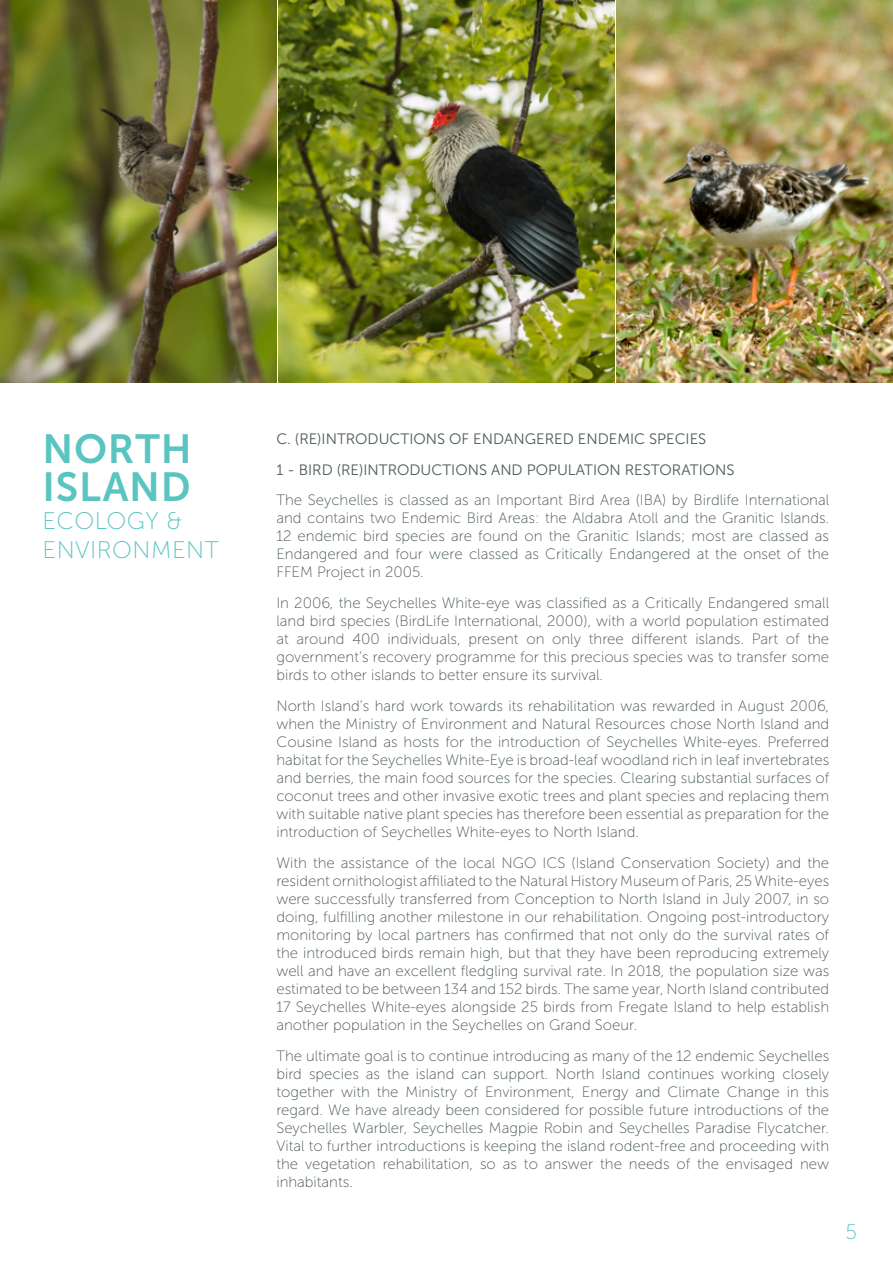
<style>
.page{position:relative;width:893px;height:1263px;background:#fff}
.page>*{position:absolute;margin:0;border:0;box-sizing:border-box;transform-origin:0 0}
.t1{font:40.5px/37.5px "Museo Sans 700";letter-spacing:.02em;color:#59c4c0}
.t2{font:24px/28.8px "Museo Sans 100";letter-spacing:.02em;color:#59c4c0}
.t3{font:21px "Museo Sans 100";color:#59c4c0}
.NI-Body-NEW{font:15px/18px "Museo Sans 100";color:#4b5a52;text-align:justify}
.NI-Body-NEW-2{font:15px "Museo Sans 300";color:#4b5a52}
</style>
<div class="page">
<img style="left:0;top:0;width:276px;height:383px">
<img style="left:617px;top:0;width:276px;height:383px">
<img style="left:279px;top:0;width:336px;height:383px">
<h1 class="t1" style="left:43px;top:430px;width:151px">NORTH<br>ISLAND</h1>
<h2 class="t2" style="left:43px;top:507px;width:178px">ECOLOGY &amp;<br>ENVIRONMENT</h2>
<p class="NI-Body-NEW-2" style="left:276px;top:431px;width:431px">C (. RE)INTRODUCTIONS OF ENDANGERED ENDEMIC SPECIES</p>
<p class="NI-Body-NEW-2" style="left:276px;top:461px;width:460px">-1 BIRD (RE)INTRODUCTIONS AND POPULATION RESTORATIONS</p>
<p class="NI-Body-NEW" style="left:276px;top:491px;width:554px">The Seychelles is classed as an Important Bird Area (IBA) by Birdlife International and contains two Endemic Bird Areas: the Aldabra Atoll and the Granitic Islands.<br>12 endemic bird species are found on the Granitic Islands; most are classed as Endangered and four were classed as Critically Endangered at the onset of the FFEM Project in 2005.</p>
<p class="NI-Body-NEW" style="left:276px;top:594px;width:554px;text-align:right">In 2006, the Seychelles White-eye was classified as a Critically Endangered small land bird species (BirdLife International, 2000 ,) with a world population estimated the</p>
<p class="NI-Body-NEW" style="left:352px;top:630px;width:29px">400</p>
<p class="NI-Body-NEW" style="left:632px;top:630px;width:58px">different</p>
<p class="NI-Body-NEW" style="left:786px;top:630px;width:15px">of</p>
<p class="NI-Body-NEW" style="left:296px;top:630px;width:50px">around</p>
<p class="NI-Body-NEW" style="left:388px;top:630px;width:75px">individuals,</p>
<p class="NI-Body-NEW" style="left:552px;top:630px;width:30px">only</p>
<p class="NI-Body-NEW" style="left:589px;top:630px;width:36px">three</p>
<p class="NI-Body-NEW" style="left:695px;top:630px;width:50px">islands.</p>
<p class="NI-Body-NEW" style="left:752px;top:630px;width:28px">Part</p>
<p class="NI-Body-NEW" style="left:276px;top:630px;width:554px;text-align:left">at<br>government s’ recovery programme for this precious species was to transfer some birds to other islands to better ensure its survival.</p>
<p class="NI-Body-NEW" style="left:276px;top:697px;width:554px">North Island s’ hard work towards its rehabilitation was rewarded in August 2006, when the Ministry of Environment and Natural Resources chose North Island and Cousine Island as hosts for the introduction of Seychelles White-eyes. Preferred habitat for the Seychelles White-Eye is broad-leaf woodland rich in leaf invertebrates and berries, the main food sources for the species. Clearing substantial surfaces of coconut trees and other invasive exotic trees and plant species and replacing them with suitable native plant species has therefore been essential as preparation for the introduction of Seychelles White-eyes to North Island.</p>
<p class="NI-Body-NEW" style="left:276px;top:854px;width:554px">With the assistance of the local NGO ICS (Island Conservation Society) and the resident ornithologist affiliated to the Natural History Museum of Paris, 25 White-eyes were successfully transferred from Conception to North Island in July 2007, in so doing, fulfilling another milestone in our rehabilitation. Ongoing post-introductory monitoring by local partners has confirmed that not only do the survival rates of the introduced birds remain high, but that they have been reproducing extremely well and have an excellent fledgling survival rate In. 2018, the population size was estimated to be between 134 and 152 birds. The same year, North Island contributed 17 Seychelles White-eyes alongside 25 birds from Fregate Island to help establish another population in the Seychelles on Grand Soeur.</p>
<p class="NI-Body-NEW" style="left:276px;top:1046px;width:554px;text-align:right">The ultimate goal is to continue introducing as many of the 12 endemic Seychelles closely</p>
<p class="NI-Body-NEW" style="left:468px;top:630px;width:52px">present</p>
<p class="NI-Body-NEW" style="left:526px;top:630px;width:20px">on</p>
<p class="NI-Body-NEW" style="left:276px;top:1064px;width:27px">bird</p>
<p class="NI-Body-NEW" style="left:309px;top:1064px;width:51px">species</p>
<p class="NI-Body-NEW" style="left:387px;top:1064px;width:23px">the</p>
<p class="NI-Body-NEW" style="left:416px;top:1064px;width:40px">island</p>
<p class="NI-Body-NEW" style="left:555px;top:1064px;width:41px">North</p>
<p class="NI-Body-NEW" style="left:602px;top:1064px;width:41px">Island</p>
<p class="NI-Body-NEW" style="left:648px;top:1064px;width:68px">continues</p>
<p class="NI-Body-NEW" style="left:721px;top:1064px;width:56px">working</p>
<p class="NI-Body-NEW" style="left:493px;top:1064px;width:57px">support.</p>
<p class="NI-Body-NEW" style="left:366px;top:1064px;width:16px">as</p>
<p class="NI-Body-NEW" style="left:461px;top:1064px;width:26px">can</p>
<p class="NI-Body-NEW" style="left:667px;top:1082px;width:54px">Climate</p>
<p class="NI-Body-NEW" style="left:727px;top:1082px;width:55px">Change</p>
<p class="NI-Body-NEW" style="left:464px;top:1082px;width:15px">of</p>
<p class="NI-Body-NEW" style="left:276px;top:1082px;width:59px">together</p>
<p class="NI-Body-NEW" style="left:276px;top:1100px;width:554px">regard. We have already been considered for possible future introductions of the</p>
<p class="NI-Body-NEW" style="left:276px;top:1118px;width:554px">Seychelles Warbler, Seychelles Magpie Robin and Seychelles Paradise Flycatcher.</p>
<p class="NI-Body-NEW" style="left:276px;top:1136px;width:554px">Vital to further introductions is keeping the island rodent-free and proceeding with</p>
<p class="NI-Body-NEW" style="left:800px;top:1154px;width:31px">new</p>
<p class="NI-Body-NEW" style="left:341px;top:1082px;width:30px">with</p>
<p class="NI-Body-NEW" style="left:377px;top:1082px;width:23px">the</p>
<p class="NI-Body-NEW" style="left:406px;top:1082px;width:53px">Ministry</p>
<p class="NI-Body-NEW" style="left:485px;top:1082px;width:91px">Environment,</p>
<p class="NI-Body-NEW" style="left:582px;top:1082px;width:48px">Energy</p>
<p class="NI-Body-NEW" style="left:635px;top:1082px;width:27px">and</p>
<p class="NI-Body-NEW" style="left:787px;top:1082px;width:14px">in</p>
<p class="NI-Body-NEW" style="left:806px;top:1082px;width:25px">this</p>
<p class="NI-Body-NEW" style="left:676px;top:1154px;width:15px">of</p>
<p class="NI-Body-NEW" style="left:276px;top:1154px;width:78px">the inhabitants.</p>
<p class="NI-Body-NEW" style="left:305px;top:1154px;width:72px">vegetation</p>
<p class="NI-Body-NEW" style="left:383px;top:1154px;width:92px">rehabilitation,</p>
<p class="NI-Body-NEW" style="left:600px;top:1154px;width:23px">the</p>
<p class="NI-Body-NEW" style="left:629px;top:1154px;width:42px">needs</p>
<p class="NI-Body-NEW" style="left:697px;top:1154px;width:23px">the</p>
<p class="NI-Body-NEW" style="left:726px;top:1154px;width:69px">envisaged</p>
<p class="NI-Body-NEW" style="left:524px;top:1154px;width:16px">to</p>
<p class="NI-Body-NEW" style="left:480px;top:1154px;width:17px">so</p>
<p class="NI-Body-NEW" style="left:503px;top:1154px;width:16px">as</p>
<p class="NI-Body-NEW" style="left:545px;top:1154px;width:50px">answer</p>
<h3 class="t3" style="left:846px;top:1220px;width:13px">5</h3>
</div>
